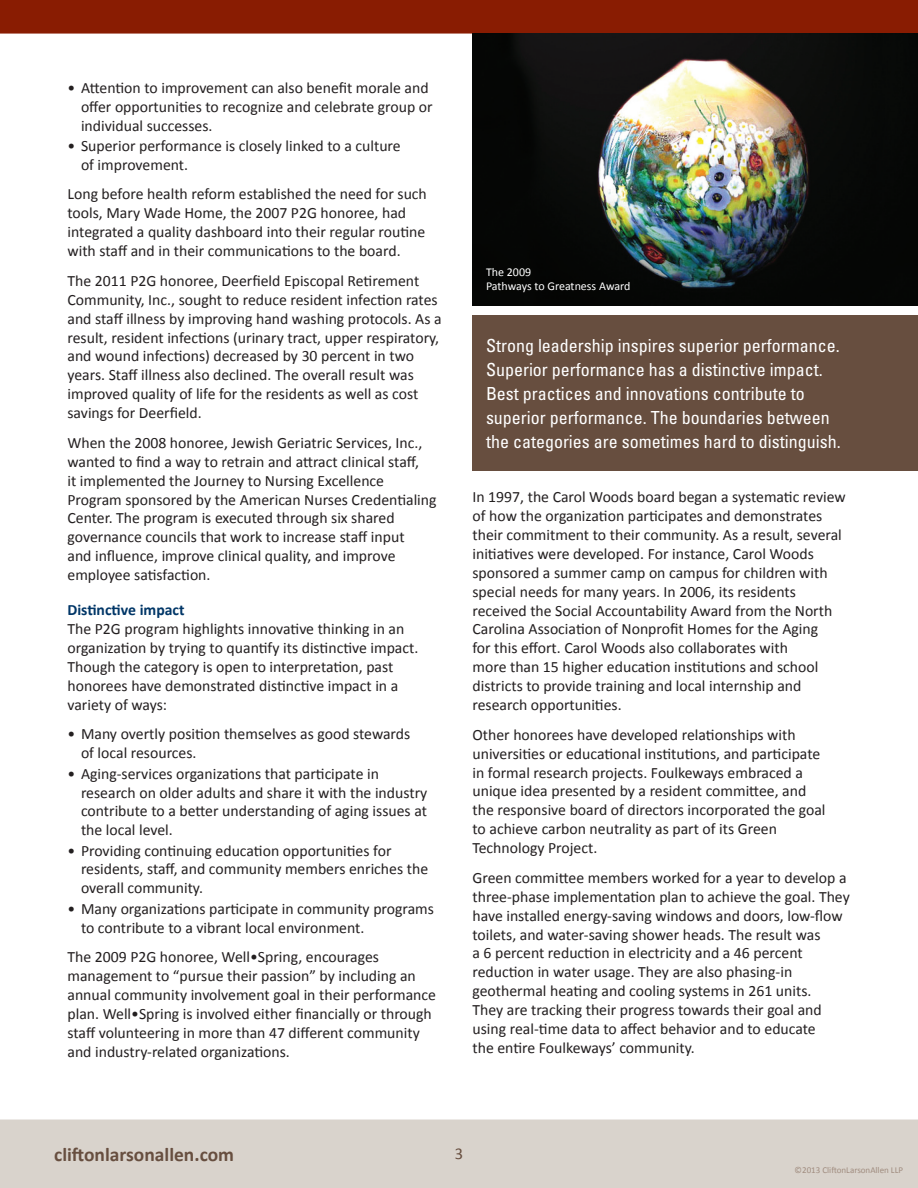
<style>
.page{position:relative;width:918px;height:1188px;background:#fff}
.page>*{position:absolute;margin:0;border:0;box-sizing:border-box;transform-origin:0 0}
.t1{font:700 19.5px "Calibri";color:#674e3f}
.Pull_Out_Sentence{font:condensed 18px/24px "Univers LT Std";color:#fff}
.Page_Number{font:16.5px "Calibri";color:#674e3f}
.Body_Copy{font:15.75px/18.9px "Calibri";color:#231f20}
.Body_Subhead{font:700 15.75px "Calibri";color:#003667}
.Disclaimer{font:12px/14.4px "Calibri";color:#fff}
.t2{font:9px "Calibri";color:#a08c7f}
</style>
<div class="page">
<div style="left:0;top:1120px;width:918px;height:68px;background:#d9d3cc"></div>
<div style="left:0;top:0;width:918px;height:34px;background:#891c02"></div>
<img style="left:472px;top:33px;width:446px;height:273px">
<div style="left:472px;top:315px;width:446px;height:156px;background:#674e3f"></div>
<p class="Body_Copy" style="left:81px;top:78px;width:353px;text-indent:-14px">• Attention to improvement can also benefit morale and offer opportunities to recognize and celebrate group or individual successes.</p>
<p class="Body_Copy" style="left:81px;top:136px;width:321px;text-indent:-14px">• Superior performance is closely linked to a culture of improvement.</p>
<p class="Body_Copy" style="left:68px;top:185px;width:361px">Long before health reform established the need for such tools, Mary Wade Home, the 2007 P2G honoree, had integrated a quality dashboard into their regular routine with staff and in their communications to the board.</p>
<p class="Body_Copy" style="left:68px;top:271px;width:376px">The 2011 P2G honoree, Deerfield Episcopal Retirement Community, Inc., sought to reduce resident infection rates and staff illness by improving hand washing protocols. As a result, resident infections (urinary tract, upper respiratory, and wound infections) decreased by 30 percent in two years. Staff illness also declined. The overall result was improved quality of life for the residents as well as cost savings for Deerfield.</p>
<p class="Body_Copy" style="left:68px;top:433px;width:371px">When the 2008 honoree, Jewish Geriatric Services, Inc., wanted to find a way to retrain and attract clinical staff,<br>it implemented the Journey to Nursing Excellence Program sponsored by the American Nurses Credentialing Center. The program is executed through six shared governance councils that work to increase staff input<br>and influence, improve clinical quality, and improve employee satisfaction.</p>
<p class="Body_Subhead" style="left:68px;top:600px;width:119px">Distinctive impact</p>
<p class="Body_Copy" style="left:68px;top:620px;width:352px">The P2G program highlights innovative thinking in an organization by trying to quantify its distinctive impact.<br>Though the category is open to interpretation, past honorees have demonstrated distinctive impact in a variety of ways:</p>
<p class="Body_Copy" style="left:81px;top:725px;width:331px;text-indent:-14px">• Many overtly position themselves as good stewards of local resources.</p>
<p class="Body_Copy" style="left:81px;top:764px;width:348px;text-indent:-14px">• Aging-services organizations that participate in research on older adults and share it with the industry contribute to a better understanding of aging issues at the local level.</p>
<p class="Body_Copy" style="left:81px;top:841px;width:349px;text-indent:-14px">• Providing continuing education opportunities for residents, staff, and community members enriches the overall community.</p>
<p class="Body_Copy" style="left:81px;top:899px;width:355px;text-indent:-14px">• Many organizations participate in community programs to contribute to a vibrant local environment.</p>
<p class="Body_Copy" style="left:68px;top:948px;width:370px">The 2009 P2G honoree, Well•Spring, encourages management to “pursue their passion” by including an annual community involvement goal in their performance plan. Well•Spring is involved either financially or through staff volunteering in more than 47 different community and industry-related organizations.</p>
<p class="Disclaimer" style="left:486px;top:265px;width:146px">The 2009<br>Pathways to Greatness Award</p>
<p class="Pull_Out_Sentence" style="left:486px;top:333px;width:356px">Strong leadership inspires superior performance.<br>Superior performance has a distinctive impact.<br>Best practices and innovations contribute to superior performance. The boundaries between the categories are sometimes hard to distinguish.</p>
<p class="Body_Copy" style="left:473px;top:488px;width:375px">In 1997, the Carol Woods board began a systematic review of how the organization participates and demonstrates their commitment to their community. As a result, several initiatives were developed. For instance, Carol Woods sponsored a summer camp on campus for children with special needs for many years. In 2006, its residents received the Social Accountability Award from the North Carolina Association of Nonprofit Homes for the Aging<br>for this effort. Carol Woods also collaborates with<br>more than 15 higher education institutions and school districts to provide training and local internship and research opportunities.</p>
<p class="Body_Copy" style="left:473px;top:725px;width:355px">Other honorees have developed relationships with universities or educational institutions, and participate in formal research projects. Foulkeways embraced a unique idea presented by a resident committee, and the responsive board of directors incorporated the goal to achieve carbon neutrality as part of its Green Technology Project.</p>
<p class="Body_Copy" style="left:473px;top:868px;width:379px">Green committee members worked for a year to develop a three-phase implementation plan to achieve the goal. They have installed energy-saving windows and doors, low-flow toilets, and water-saving shower heads. The result was<br>a 6 percent reduction in electricity and a 46 percent reduction in water usage. They are also phasing-in geothermal heating and cooling systems in 261 units.<br>They are tracking their progress towards their goal and using real-time data to affect behavior and to educate<br>the entire Foulkeways’ community.</p>
<p class="t1" style="left:54px;top:1142px;width:181px">cliftonlarsonallen.com</p>
<p class="Page_Number" style="left:455px;top:1144px;width:10px">3</p>
<p class="t2" style="left:795px;top:1164px;width:110px">©2013 CliftonLarsonAllen LLP</p>
</div>
